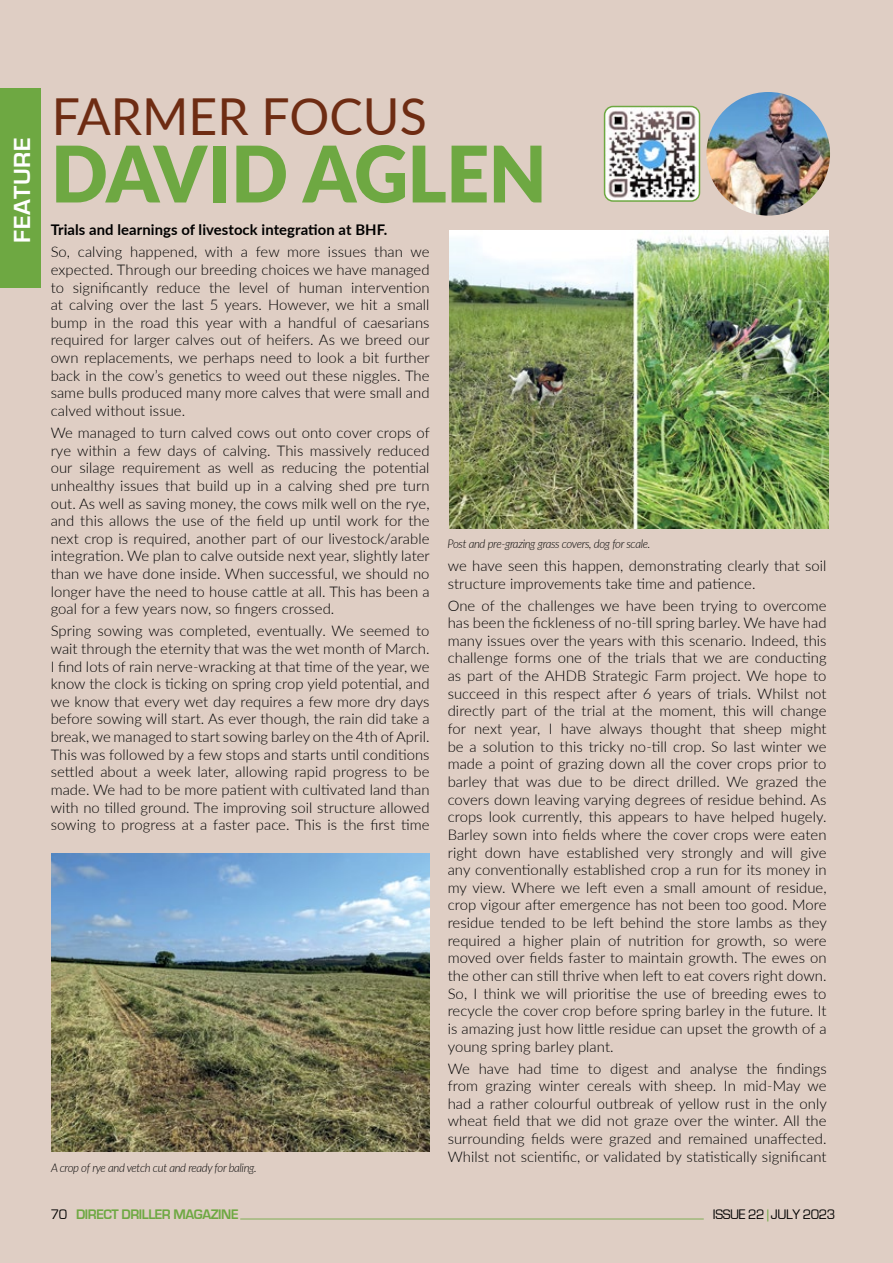
<style>
.page{position:relative;width:893px;height:1263px;background:#dfcec4}
.page>*{position:absolute;margin:0;border:0;box-sizing:border-box;transform-origin:0 0}
.t1{font:900 78px "Lato";color:#6ea842;scale:.96 1}
.t2{font:51px "Lato";color:#6e2c13}
.t3{font:700 24px "Eurostile";letter-spacing:.02em;color:#fff;scale:1.04 1}
.t4{font:300 14.7px/17.7px "Lato";letter-spacing:.005em;color:#000;text-align:justify}
.t5{font:700 14.7px "Lato";letter-spacing:.005em;color:#000}
.t6{font:700 14.25px "Eurostile";letter-spacing:-.03em;color:#6ea842}
.t7{font:14.25px "Eurostile";letter-spacing:-.03em;color:#000}
.t8{font:italic 300 12px "Lato";letter-spacing:-.03em;color:#000;scale:.95 1}
.s1{font-weight:400;color:#000}
.s2{color:#6ea842}
</style>
<div class="page">
<hr style="left:240px;top:1218px;width:464px;height:1px;background:#6ea842">
<div style="left:0;top:88px;width:41px;height:200px;background:#6ea842"></div>
<img style="left:605px;top:107px;width:94px;height:94px">
<div style="left:604px;top:106px;width:96px;height:96px;border:2px solid #6ea842;border-radius:9px"></div>
<img style="left:706px;top:92px;width:124px;height:124px;border-radius:62px">
<img style="left:51px;top:853px;width:379px;height:298px">
<img style="left:450px;top:230px;width:378px;height:298px">
<h3 class="t3" style="left:9px;top:243px;width:102px;rotate:-90deg">FEATURE</h3>
<h2 class="t2" style="left:52px;top:80px;width:376px">FARMER FOCUS</h2>
<h1 class="t1" style="left:52px;top:128px;width:516px">DAVID AGLEN</h1>
<p class="t5" style="left:51px;top:219px;width:338px">Trials and learnings of livestock integration at BHF.</p>
<p class="t4" style="left:51px;top:243px;width:381px">So, calving happened, with a few more issues than we expected. Through our breeding choices we have managed to significantly reduce the level of human intervention at calving over the last 5 years. However, we hit a small bump in the road this year with a handful of caesarians required for larger calves out of heifers. As we breed our own replacements, we perhaps need to look a bit further back in the cow’s genetics to weed out these niggles. The same bulls produced many more calves that were small and calved without issue.</p>
<p class="t4" style="left:51px;top:423px;width:381px">We managed to turn calved cows out onto cover crops of rye within a few days of calving. This massively reduced our silage requirement as well as reducing the potential unhealthy issues that build up in a calving shed pre turn out. As well as saving money, the cows milk well on the rye, and this allows the use of the field up until work for the next crop is required, another part of our livestock/arable integration. We plan to calve outside next year, slightly later than we have done inside. When successful, we should no longer have the need to house cattle at all. This has been a goal for a few years now, so fingers crossed.</p>
<p class="t4" style="left:51px;top:622px;width:380px">Spring sowing was completed, eventually. We seemed to wait through the eternity that was the wet month of March.<br>I find lots of rain nerve-wracking at that time of the year, we know the clock is ticking on spring crop yield potential, and we know that every wet day requires a few more dry days before sowing will start. As ever though, the rain did take a break, we managed to start sowing barley on the 4th of April.<br>This was followed by a few stops and starts until conditions settled about a week later, allowing rapid progress to be made. We had to be more patient with cultivated land than with no tilled ground. The improving soil structure allowed sowing to progress at a faster pace. This is the first time</p>
<p class="t8" style="left:51px;top:1159px;width:218px">A crop of rye and vetch cut and ready for baling.</p>
<p class="t8" style="left:448px;top:535px;width:215px">Post and pre-grazing grass covers, dog for scale.</p>
<p class="t4" style="left:448px;top:556px;width:380px">we have seen this happen, demonstrating clearly that soil structure improvements take time and patience.</p>
<p class="t4" style="left:448px;top:596px;width:381px">One of the challenges we have been trying to overcome has been the fickleness of no-till spring barley. We have had many issues over the years with this scenario. Indeed, this challenge forms one of the trials that we are conducting as part of the AHDB Strategic Farm project. We hope to succeed in this respect after 6 years of trials. Whilst not directly part of the trial at the moment, this will change for next year, I have always thought that sheep might be a solution to this tricky no-till crop. So last winter we made a point of grazing down all the cover crops prior to barley that was due to be direct drilled. We grazed the covers down leaving varying degrees of residue behind. As crops look currently, this appears to have helped hugely.<br>Barley sown into fields where the cover crops were eaten right down have established very strongly and will give any conventionally established crop a run for its money in my view. Where we left even a small amount of residue, crop vigour after emergence has not been too good. More residue tended to be left behind the store lambs as they required a higher plain of nutrition for growth, so were moved over fields faster to maintain growth. The ewes on the other can still thrive when left to eat covers right down.<br>So, I think we will prioritise the use of breeding ewes to recycle the cover crop before spring barley in the future. It is amazing just how little residue can upset the growth of a young spring barley plant.</p>
<p class="t4" style="left:448px;top:1059px;width:381px">We have had time to digest and analyse the findings from grazing winter cereals with sheep. In mid-May we had a rather colourful outbreak of yellow rust in the only wheat field that we did not graze over the winter. All the surrounding fields were grazed and remained unaffected.<br>Whilst not scientific, or validated by statistically significant</p>
<p class="t6" style="left:51px;top:1207px;width:189px"><span class="s1">70</span> DIRECT DRILLER MAGAZINE</p>
<p class="t7" style="left:713px;top:1207px;width:124px">ISSUE 22 <span class="s2">|</span> JULY 2023</p>
</div>
